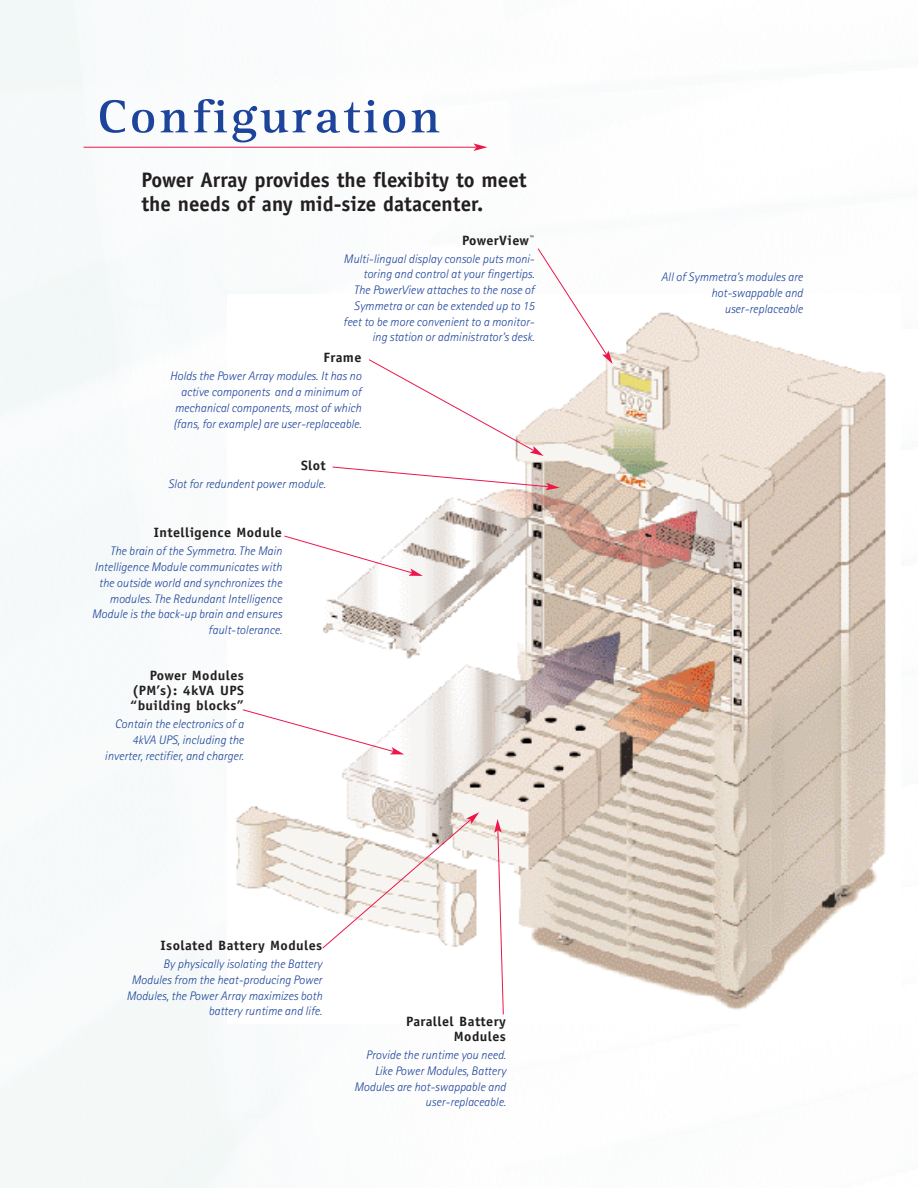
<style>
.page{position:relative;width:918px;height:1188px;background:#fff}
.page>*{position:absolute;margin:0;border:0;box-sizing:border-box;transform-origin:0 0}
.t1{font:700 48px "Rotis Serif";letter-spacing:.055em;color:#1d449b;scale:1.07 1}
.t2{font:700 21px/24px "Officina Sans";color:#231f20}
.t3{font:700 13.5px/15px "Officina Sans";letter-spacing:.03em;color:#231f20;text-align:justify;scale:1.05 1}
.t4{font:italic 300 12.3px/15.8px "Rotis Sans Serif";color:#1d449b;text-align:right}
</style>
<div class="page">
<hr style="left:84px;top:147px;width:392px;height:1px;background:#ed164b">
<svg style="left:474px;top:143px;width:13px;height:8px"></svg>
<img style="left:236px;top:312px;width:650px;height:698px">
<svg style="left:242px;top:709px;width:162px;height:45px"></svg>
<svg style="left:322px;top:812px;width:157px;height:137px"></svg>
<svg style="left:494px;top:819px;width:10px;height:196px"></svg>
<svg style="left:284px;top:535px;width:139px;height:41px"></svg>
<svg style="left:368px;top:248px;width:245px;height:208px"></svg>
<svg style="left:332px;top:466px;width:228px;height:24px"></svg>
<h1 class="t1" style="left:97px;top:99px;width:322px">Configuration</h1>
<h2 class="t2" style="left:142px;top:170px;width:387px">Power Array provides the flexibity to meet the needs of any mid-size datacenter.</h2>
<p class="t3" style="left:462px;top:234px;width:70px">PowerView<sup>™</sup></p>
<p class="t4" style="left:343px;top:252px;width:193px">Multi-lingual display console puts moni&shy;toring and control at your fingertips.<br>The PowerView attaches to the nose of Symmetra or can be extended up to 15 feet to be more convenient to a monitor&shy;ing station or administrator’s desk.</p>
<p class="t3" style="left:324px;top:351px;width:38px">Frame</p>
<p class="t4" style="left:170px;top:370px;width:193px">Holds the Power Array modules. It has no active components and a minimum of mechanical components, most of which (fans, for example) are user-replaceable.</p>
<p class="t3" style="left:301px;top:459px;width:25px">Slot</p>
<p class="t4" style="left:168px;top:477px;width:159px">Slot for redundent power module.</p>
<p class="t3" style="left:154px;top:526px;width:124px">Intelligence Module</p>
<p class="t4" style="left:92px;top:545px;width:192px">The brain of the Symmetra. The Main Intelligence Module communicates with the outside world and synchronizes the modules. The Redundant Intelligence Module is the back-up brain and ensures fault-tolerance.</p>
<p class="t3" style="left:130px;top:669px;width:110px;text-indent:19px">Power Modules (PM’s): 4kVA UPS “building blocks”</p>
<p class="t4" style="left:105px;top:717px;width:141px">Contain the electronics of a<br>4kVA UPS, including the inverter, rectifier, and charger.</p>
<p class="t3" style="left:161px;top:939px;width:155px">Isolated Battery Modules</p>
<p class="t4" style="left:126px;top:957px;width:197px">By physically isolating the Battery Modules from the heat-producing Power Modules, the Power Array maximizes both battery runtime and life.</p>
<p class="t3" style="left:406px;top:1015px;width:97px;text-align:right">Parallel Battery<br>Modules</p>
<p class="t4" style="left:354px;top:1048px;width:153px">Provide the runtime you need.<br>Like Power Modules, Battery<br>Modules are hot-swappable and user-replaceable.</p>
<p class="t4" style="left:661px;top:271px;width:143px">All of Symmetra’s modules are hot-swappable and user-replaceable</p>
</div>
